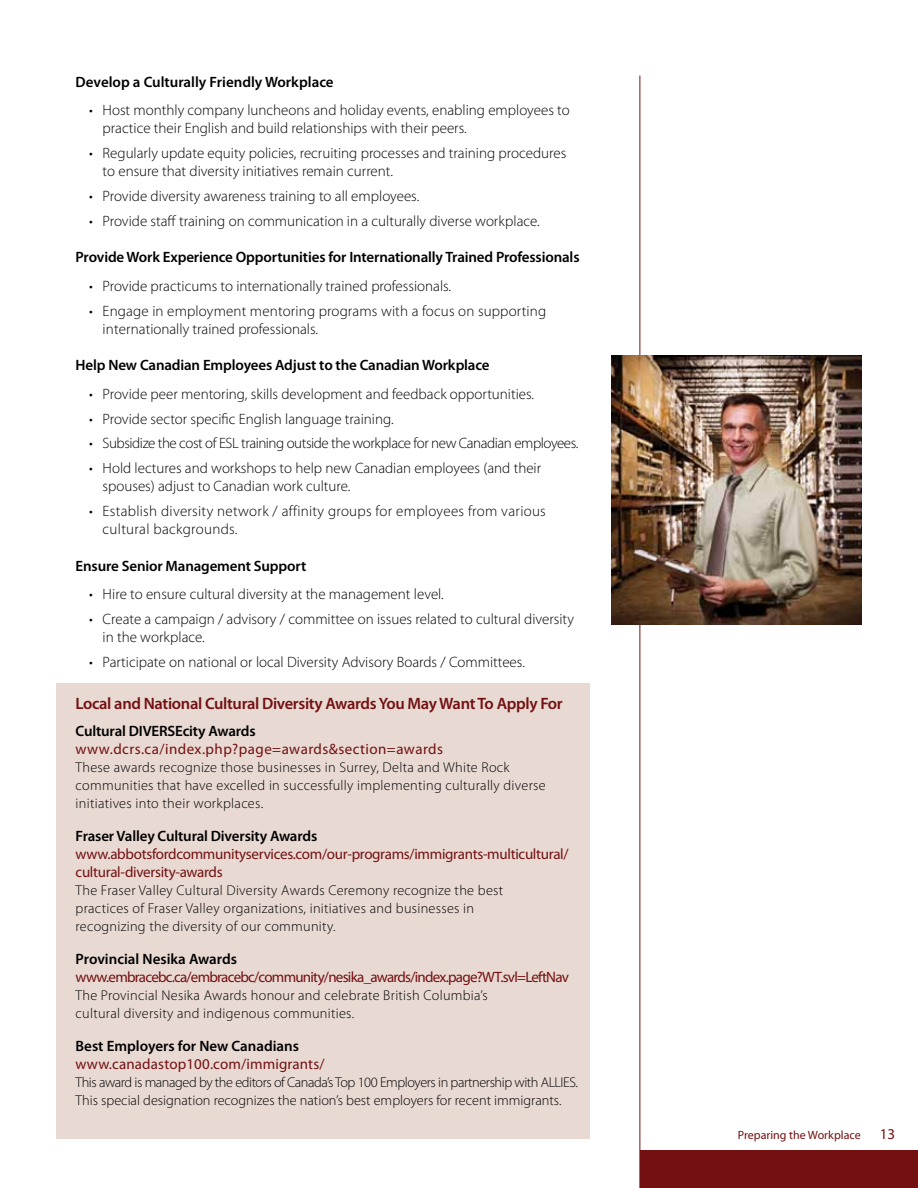
<style>
.page{position:relative;width:918px;height:1188px;background:#fff}
.page>*{position:absolute;margin:0;border:0;box-sizing:border-box;transform-origin:0 0}
.t1{font:600 16.5px "Myriad Pro";letter-spacing:-.02em;color:#731012}
.t2{font:300 15px/18px "Myriad Pro";color:#000}
.t3{font:600 15px "Myriad Pro";letter-spacing:-.01em;color:#000}
.t4{font:15px/18px "Myriad Pro";letter-spacing:-.02em;color:#731012}
.t5{font:300 15px/18px "Myriad Pro";letter-spacing:.02em;color:#000}
.t6{font:15px "Myriad Pro";letter-spacing:-.05em;color:#731012}
.t7{font:300 15px "Myriad Pro";letter-spacing:-.03em;color:#000}
.t8{font:15px "Myriad Pro";letter-spacing:.03em;color:#731012}
.t9{font:15px "Myriad Pro";letter-spacing:.01em;color:#731012}
.t10{font:300 14.25px/18px "Myriad Pro";letter-spacing:.02em;color:#000}
.t11{font:300 14.25px/18px "Myriad Pro";letter-spacing:-.01em;color:#000}
.t12{font:12px "Myriad Pro";color:#731012}
.s1{font-size:15px}
</style>
<div class="page">
<hr style="left:640px;top:76px;width:1px;height:1112px;background:#731012">
<div style="left:640px;top:1150px;width:278px;height:38px;background:#731012"></div>
<div style="left:56px;top:683px;width:534px;height:456px;background:#e8d9d2"></div>
<img style="left:611px;top:356px;width:251px;height:268px">
<p class="t3" style="left:76px;top:74px;width:260px">Develop a Culturally Friendly Workplace</p>
<p class="t2" style="left:103px;top:101px;width:469px;text-indent:-14px">• Host monthly company luncheons and holiday events, enabling employees to practice their English and build relationships with their peers.</p>
<p class="t2" style="left:103px;top:144px;width:465px;text-indent:-14px">• Regularly update equity policies, recruiting processes and training procedures to ensure that diversity initiatives remain current.</p>
<p class="t2" style="left:89px;top:187px;width:332px">• Provide diversity awareness training to all employees.</p>
<p class="t2" style="left:89px;top:211px;width:452px">• Provide staff training on communication in a culturally diverse workplace.</p>
<p class="t3" style="left:76px;top:249px;width:506px">Provide Work Experience Opportunities for Internationally Trained Professionals</p>
<p class="t2" style="left:89px;top:277px;width:364px">• Provide practicums to internationally trained professionals.</p>
<p class="t2" style="left:103px;top:301px;width:445px;text-indent:-14px">• Engage in employment mentoring programs with a focus on supporting internationally trained professionals.</p>
<p class="t3" style="left:76px;top:357px;width:416px">Help New Canadian Employees Adjust to the Canadian Workplace</p>
<p class="t2" style="left:89px;top:385px;width:447px">• Provide peer mentoring, skills development and feedback opportunities.</p>
<p class="t2" style="left:89px;top:409px;width:306px">• Provide sector specific English language training.</p>
<p class="t7" style="left:89px;top:434px;width:491px">• Subsidize the cost of ESL training outside the workplace for new Canadian employees.</p>
<p class="t2" style="left:103px;top:459px;width:440px;text-indent:-14px">• Hold lectures and workshops to help new Canadian employees (and their spouses) adjust to Canadian work culture.</p>
<p class="t5" style="left:103px;top:502px;width:445px;text-indent:-14px">• Establish diversity network / affinity groups for employees from various cultural backgrounds.</p>
<p class="t3" style="left:76px;top:557px;width:232px">Ensure Senior Management Support</p>
<p class="t2" style="left:89px;top:585px;width:356px">• Hire to ensure cultural diversity at the management level.</p>
<p class="t2" style="left:103px;top:610px;width:473px;text-indent:-14px">• Create a campaign / advisory / committee on issues related to cultural diversity in the workplace.</p>
<p class="t2" style="left:89px;top:652px;width:437px">• Participate on national or local Diversity Advisory Boards / Committees.</p>
<p class="t1" style="left:76px;top:695px;width:489px">Local and National Cultural Diversity Awards You May Want To Apply For</p>
<p class="t3" style="left:76px;top:723px;width:182px">Cultural DIVERSEcity Awards</p>
<p class="t8" style="left:76px;top:740px;width:369px">www.dcrs.ca/index.php?page=awards&amp;section=awards</p>
<p class="t10" style="left:76px;top:758px;width:472px">These awards recognize those businesses in Surrey, Delta and White Rock communities that have excelled in successfully implementing culturally diverse initiatives into their workplaces<span class="s1">.</span></p>
<p class="t3" style="left:76px;top:828px;width:243px">Fraser Valley Cultural Diversity Awards</p>
<p class="t4" style="left:76px;top:845px;width:495px">www.abbotsfordcommunityservices.com/our-programs/immigrants-multicultural/ cultural-diversity-awards</p>
<p class="t10" style="left:76px;top:881px;width:429px">The Fraser Valley Cultural Diversity Awards Ceremony recognize the best practices of Fraser Valley organizations, initiatives and businesses in recognizing the diversity of our community.</p>
<p class="t3" style="left:76px;top:951px;width:163px">Provincial Nesika Awards</p>
<p class="t6" style="left:76px;top:968px;width:495px">www.embracebc.ca/embracebc/community/nesika_awards/index.page?WT.svl=LeftNav</p>
<p class="t10" style="left:76px;top:986px;width:414px">The Provincial Nesika Awards honour and celebrate British Columbia’s cultural diversity and indigenous communities.</p>
<p class="t3" style="left:76px;top:1038px;width:225px">Best Employers for New Canadians</p>
<p class="t9" style="left:76px;top:1055px;width:251px">www.canadastop100.com/immigrants/</p>
<p class="t11" style="left:76px;top:1073px;width:504px">This award is managed by the editors of Canada’s Top 100 Employers in partnership with ALLIES.<br>This special designation recognizes the nation’s best employers for recent immigrants.</p>
<p class="t12" style="left:738px;top:1127px;width:124px">Preparing the Workplace</p>
<p class="t4" style="left:880px;top:1125px;width:17px">13</p>
</div>
